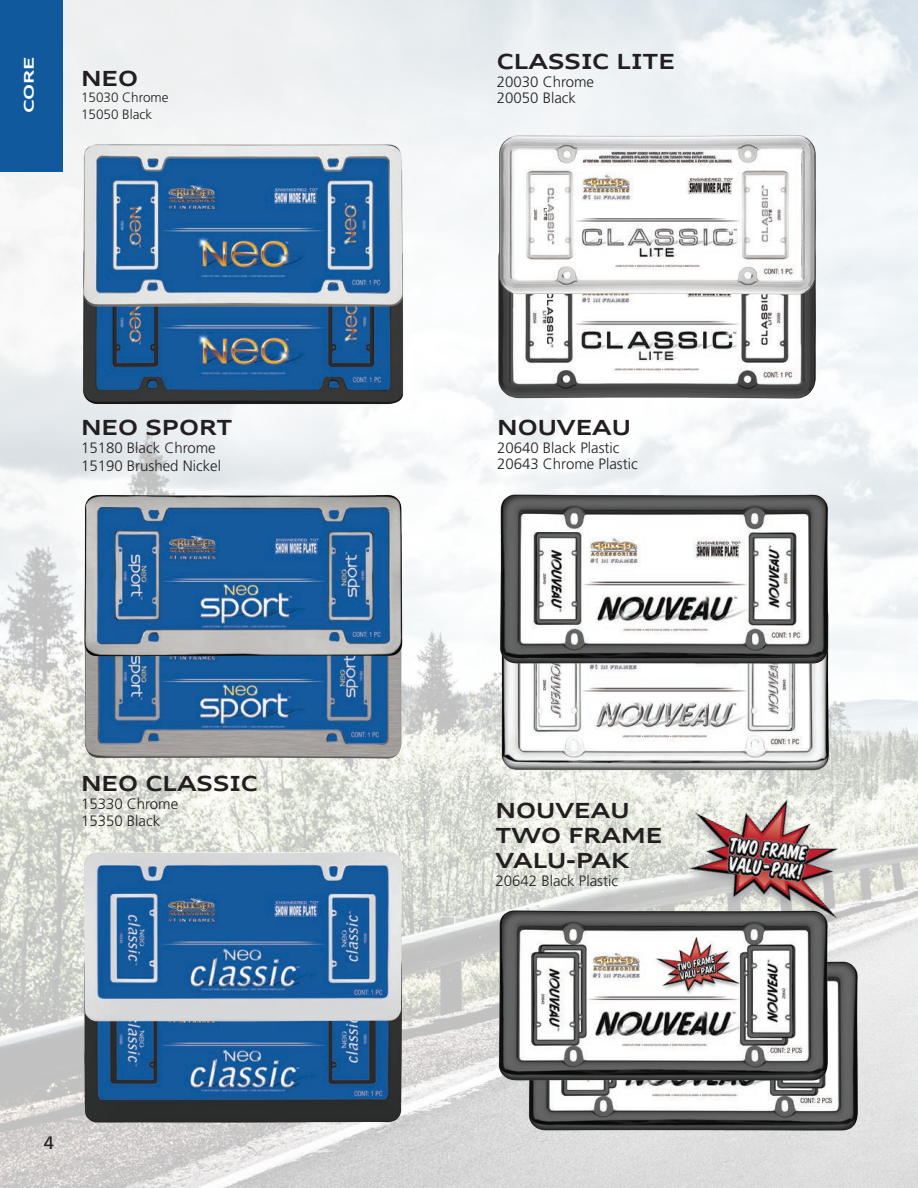
<style>
.page{position:relative;width:918px;height:1188px;background:#fff}
.page>*{position:absolute;margin:0;border:0;box-sizing:border-box;transform-origin:0 0}
._03_Body_Text{font:700 expanded 21px/25.2px "Audi Type";color:#231f20}
.t1{font:18px "Frutiger";color:#231f20}
._03_Body_Text-2{font:300 15px "Frutiger";color:#231f20}
._03_Body_Text-3{font:300 13.5px "Frutiger";color:#231f20}
._03_Body_Text-4{font:700 expanded 13.5px "Audi Type";color:#fff;scale:1.25 1}
</style>
<div class="page">
<img style="left:0;top:0;width:918px;height:1188px">
<img style="left:664px;top:769px;width:213px;height:178px">
<img style="left:81px;top:309px;width:324px;height:98px">
<img style="left:81px;top:660px;width:324px;height:101px">
<img style="left:81px;top:141px;width:324px;height:168px">
<img style="left:81px;top:492px;width:324px;height:168px">
<img style="left:81px;top:1025px;width:324px;height:101px">
<img style="left:81px;top:848px;width:324px;height:177px">
<img style="left:496px;top:303px;width:324px;height:104px">
<img style="left:496px;top:126px;width:324px;height:177px">
<img style="left:526px;top:957px;width:334px;height:177px">
<img style="left:496px;top:907px;width:334px;height:177px">
<img style="left:497px;top:668px;width:335px;height:106px">
<img style="left:497px;top:491px;width:335px;height:177px">
<div style="left:0;top:0;width:62px;height:171px;background:#10599d"></div>
<p class="_03_Body_Text-4" style="left:21px;top:113px;width:47px;rotate:-90deg">CORE</p>
<p class="_03_Body_Text" style="left:81px;top:66px;width:59px">NEO</p>
<p class="_03_Body_Text-3" style="left:81px;top:90px;width:89px">15030 Chrome</p>
<p class="_03_Body_Text-3" style="left:81px;top:107px;width:73px">15050 Black</p>
<p class="_03_Body_Text" style="left:81px;top:415px;width:153px">NEO SPORT</p>
<p class="_03_Body_Text-2" style="left:81px;top:439px;width:136px">15180 Black Chrome</p>
<p class="_03_Body_Text-2" style="left:81px;top:457px;width:142px">15190 Brushed Nickel</p>
<p class="_03_Body_Text" style="left:81px;top:771px;width:178px">NEO CLASSIC</p>
<p class="_03_Body_Text-2" style="left:81px;top:796px;width:99px">15330 Chrome</p>
<p class="_03_Body_Text-2" style="left:81px;top:812px;width:81px">15350 Black</p>
<p class="t1" style="left:44px;top:1132px;width:12px">4</p>
<p class="_03_Body_Text" style="left:497px;top:48px;width:180px">CLASSIC LITE</p>
<p class="_03_Body_Text-2" style="left:497px;top:73px;width:99px">20030 Chrome</p>
<p class="_03_Body_Text-2" style="left:497px;top:90px;width:81px">20050 Black</p>
<p class="_03_Body_Text" style="left:497px;top:414px;width:136px">NOUVEAU</p>
<p class="_03_Body_Text-2" style="left:497px;top:439px;width:124px">20640 Black Plastic</p>
<p class="_03_Body_Text-2" style="left:497px;top:456px;width:142px">20643 Chrome Plastic</p>
<p class="_03_Body_Text" style="left:496px;top:797px;width:136px">NOUVEAU</p>
<p class="_03_Body_Text" style="left:496px;top:822px;width:168px">TWO FRAME<br>VALU-PAK</p>
<p class="_03_Body_Text-2" style="left:496px;top:872px;width:124px">20642 Black Plastic</p>
</div>
